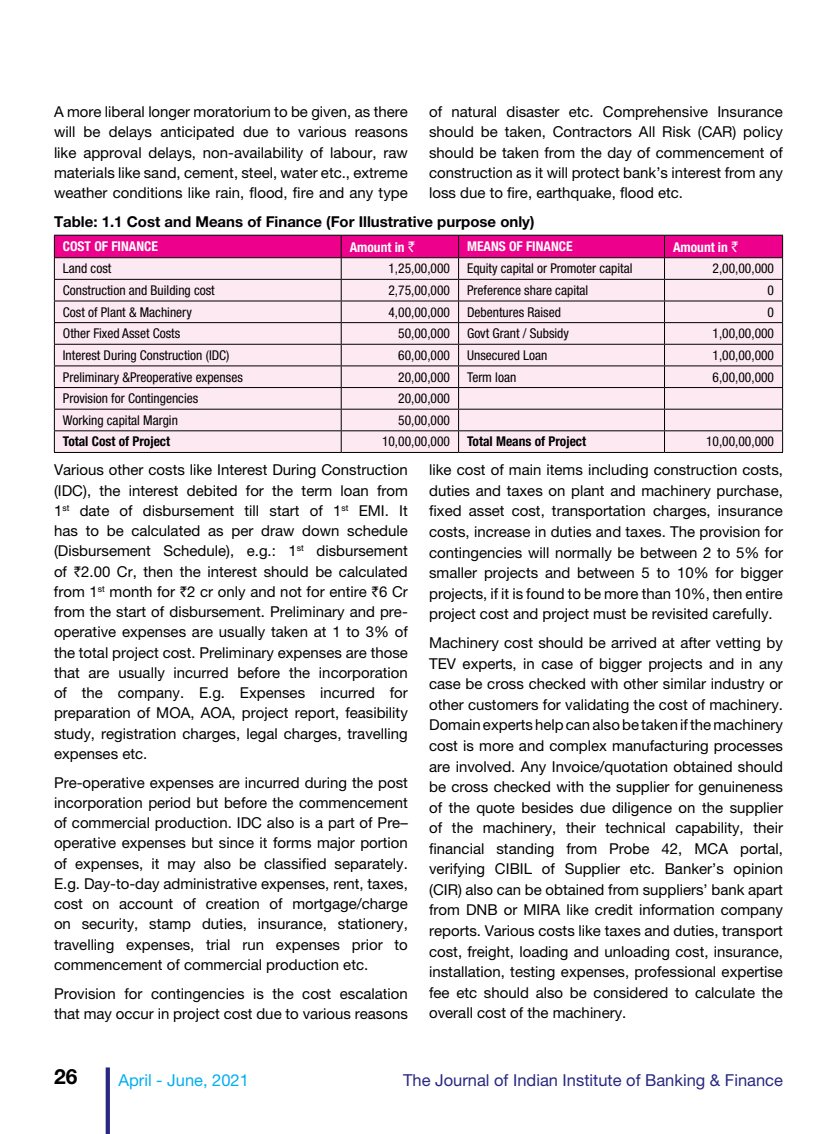
<style>
.page{position:relative;width:837px;height:1134px;background:#fff}
.page>*{position:absolute;margin:0;border:0;box-sizing:border-box;transform-origin:0 0}
.t1{font:700 21px "Helvetica Neue LT Pro";color:#000}
.t2{font:16.5px "Helvetica Neue LT Pro";color:#282781}
.t3{font:16.5px "Helvetica Neue LT Pro";color:#00aeef}
.t4{font:15px/20.2px "Helvetica Neue LT Pro";color:#000;text-align:justify}
.t5{font:700 15px "Helvetica Neue LT Pro";color:#000}
.t6{font:condensed 13.5px "Helvetica Neue LT Pro";color:#000}
.t7{font:700 condensed 13.5px "Helvetica Neue LT Pro";color:#fff}
.t8{font:700 condensed 13.5px "Helvetica Neue LT Pro";color:#000}
.s1{font-family:"Rupee";font-weight:400;font-stretch:normal;font-size:15px}
.s2{font-family:"Rupee"}
</style>
<div class="page">
<svg style="left:106px;top:1067px;width:4px;height:67px"></svg>
<svg style="left:54px;top:235px;width:729px;height:217px;background:#efc6db"></svg>
<hr style="left:54px;top:452px;width:287px;height:1px;background:#000">
<hr style="left:341px;top:452px;width:118px;height:1px;background:#000">
<hr style="left:459px;top:452px;width:206px;height:1px;background:#000">
<hr style="left:665px;top:452px;width:118px;height:1px;background:#000">
<p class="t4" style="left:54px;top:101px;width:355px">A more liberal longer moratorium to be given, as there will be delays anticipated due to various reasons like approval delays, non-availability of labour, raw materials like sand, cement, steel, water etc., extreme weather conditions like rain, flood, fire and any type</p>
<p class="t4" style="left:429px;top:101px;width:355px">of natural disaster etc. Comprehensive Insurance should be taken, Contractors All Risk (CAR) policy should be taken from the day of commencement of construction as it will protect bank’s interest from any loss due to fire, earthquake, flood etc.</p>
<p class="t5" style="left:54px;top:212px;width:482px">Table: 1.1 Cost and Means of Finance (For Illustrative purpose only)</p>
<p class="t7" style="left:63px;top:238px;width:96px">COST OF FINANCE</p>
<p class="t7" style="left:350px;top:239px;width:67px">Amount in <span class="s1">`</span></p>
<p class="t7" style="left:467px;top:238px;width:107px">MEANS OF FINANCE</p>
<p class="t7" style="left:673px;top:239px;width:67px">Amount in <span class="s1">`</span></p>
<p class="t6" style="left:63px;top:261px;width:50px">Land cost</p>
<p class="t6" style="left:389px;top:261px;width:63px">1,25,00,000</p>
<p class="t6" style="left:467px;top:261px;width:167px">Equity capital or Promoter capital</p>
<p class="t6" style="left:713px;top:261px;width:63px">2,00,00,000</p>
<p class="t6" style="left:63px;top:282px;width:153px">Construction and Building cost</p>
<p class="t6" style="left:389px;top:282px;width:63px">2,75,00,000</p>
<p class="t6" style="left:467px;top:282px;width:123px">Preference share capital</p>
<p class="t6" style="left:768px;top:282px;width:8px">0</p>
<p class="t6" style="left:63px;top:304px;width:131px">Cost of Plant &amp; Machinery</p>
<p class="t6" style="left:389px;top:304px;width:63px">4,00,00,000</p>
<p class="t6" style="left:467px;top:304px;width:95px">Debentures Raised</p>
<p class="t6" style="left:768px;top:304px;width:8px">0</p>
<p class="t6" style="left:63px;top:326px;width:119px">Other Fixed Asset Costs</p>
<p class="t6" style="left:398px;top:326px;width:53px">50,00,000</p>
<p class="t6" style="left:467px;top:326px;width:104px">Govt Grant / Subsidy</p>
<p class="t6" style="left:713px;top:326px;width:63px">1,00,00,000</p>
<p class="t6" style="left:63px;top:347px;width:168px">Interest During Construction (IDC)</p>
<p class="t6" style="left:398px;top:347px;width:53px">60,00,000</p>
<p class="t6" style="left:467px;top:347px;width:82px">Unsecured Loan</p>
<p class="t6" style="left:713px;top:347px;width:63px">1,00,00,000</p>
<p class="t6" style="left:63px;top:369px;width:181px">Preliminary &amp;Preoperative expenses</p>
<p class="t6" style="left:398px;top:369px;width:53px">20,00,000</p>
<p class="t6" style="left:467px;top:369px;width:51px">Term loan</p>
<p class="t6" style="left:713px;top:369px;width:63px">6,00,00,000</p>
<p class="t6" style="left:63px;top:391px;width:137px">Provision for Contingencies</p>
<p class="t6" style="left:398px;top:391px;width:53px">20,00,000</p>
<p class="t6" style="left:63px;top:412px;width:117px">Working capital Margin</p>
<p class="t6" style="left:398px;top:412px;width:53px">50,00,000</p>
<p class="t8" style="left:63px;top:434px;width:109px">Total Cost of Project</p>
<p class="t6" style="left:382px;top:434px;width:70px">10,00,00,000</p>
<p class="t8" style="left:467px;top:434px;width:121px">Total Means of Project</p>
<p class="t6" style="left:706px;top:434px;width:70px">10,00,00,000</p>
<p class="t4" style="left:54px;top:460px;width:355px">Various other costs like Interest During Construction (IDC), the interest debited for the term loan from 1<sup>st</sup> date of disbursement till start of 1<sup>st</sup> EMI. It has to be calculated as per draw down schedule (Disbursement Schedule), e.g.: 1<sup>st</sup> disbursement of <span class="s2">`</span>2.00 Cr, then the interest should be calculated from 1<sup>st</sup> month for <span class="s2">`</span>2 cr only and not for entire <span class="s2">`</span>6 Cr from the start of disbursement. Preliminary and pre&shy;operative expenses are usually taken at 1 to 3% of the total project cost. Preliminary expenses are those that are usually incurred before the incorporation of the company. E.g. Expenses incurred for preparation of MOA, AOA, project report, feasibility study, registration charges, legal charges, travelling expenses etc.</p>
<p class="t4" style="left:54px;top:772px;width:355px">Pre-operative expenses are incurred during the post incorporation period but before the commencement of commercial production. IDC also is a part of Pre– operative expenses but since it forms major portion of expenses, it may also be classified separately.<br>E.g. Day-to-day administrative expenses, rent, taxes, cost on account of creation of mortgage/charge on security, stamp duties, insurance, stationery, travelling expenses, trial run expenses prior to commencement of commercial production etc.</p>
<p class="t4" style="left:54px;top:983px;width:355px">Provision for contingencies is the cost escalation that may occur in project cost due to various reasons</p>
<p class="t4" style="left:429px;top:460px;width:355px">like cost of main items including construction costs, duties and taxes on plant and machinery purchase, fixed asset cost, transportation charges, insurance costs, increase in duties and taxes. The provision for contingencies will normally be between 2 to 5% for smaller projects and between 5 to 10% for bigger projects, if it is found to be more than 10%, then entire project cost and project must be revisited carefully.</p>
<p class="t4" style="left:429px;top:632px;width:355px">Machinery cost should be arrived at after vetting by TEV experts, in case of bigger projects and in any case be cross checked with other similar industry or other customers for validating the cost of machinery.<br>Domain experts help can also be taken if the machinery cost is more and complex manufacturing processes are involved. Any Invoice/quotation obtained should be cross checked with the supplier for genuineness of the quote besides due diligence on the supplier of the machinery, their technical capability, their financial standing from Probe 42, MCA portal, verifying CIBIL of Supplier etc. Banker’s opinion (CIR) also can be obtained from suppliers’ bank apart from DNB or MIRA like credit information company reports. Various costs like taxes and duties, transport cost, freight, loading and unloading cost, insurance, installation, testing expenses, professional expertise fee etc should also be considered to calculate the overall cost of the machinery.</p>
<h1 class="t1" style="left:54px;top:1064px;width:25px">26</h1>
<p class="t3" style="left:118px;top:1071px;width:132px">April - June, 2021</p>
<p class="t2" style="left:403px;top:1071px;width:381px">The Journal of Indian Institute of Banking &amp; Finance</p>
</div>
